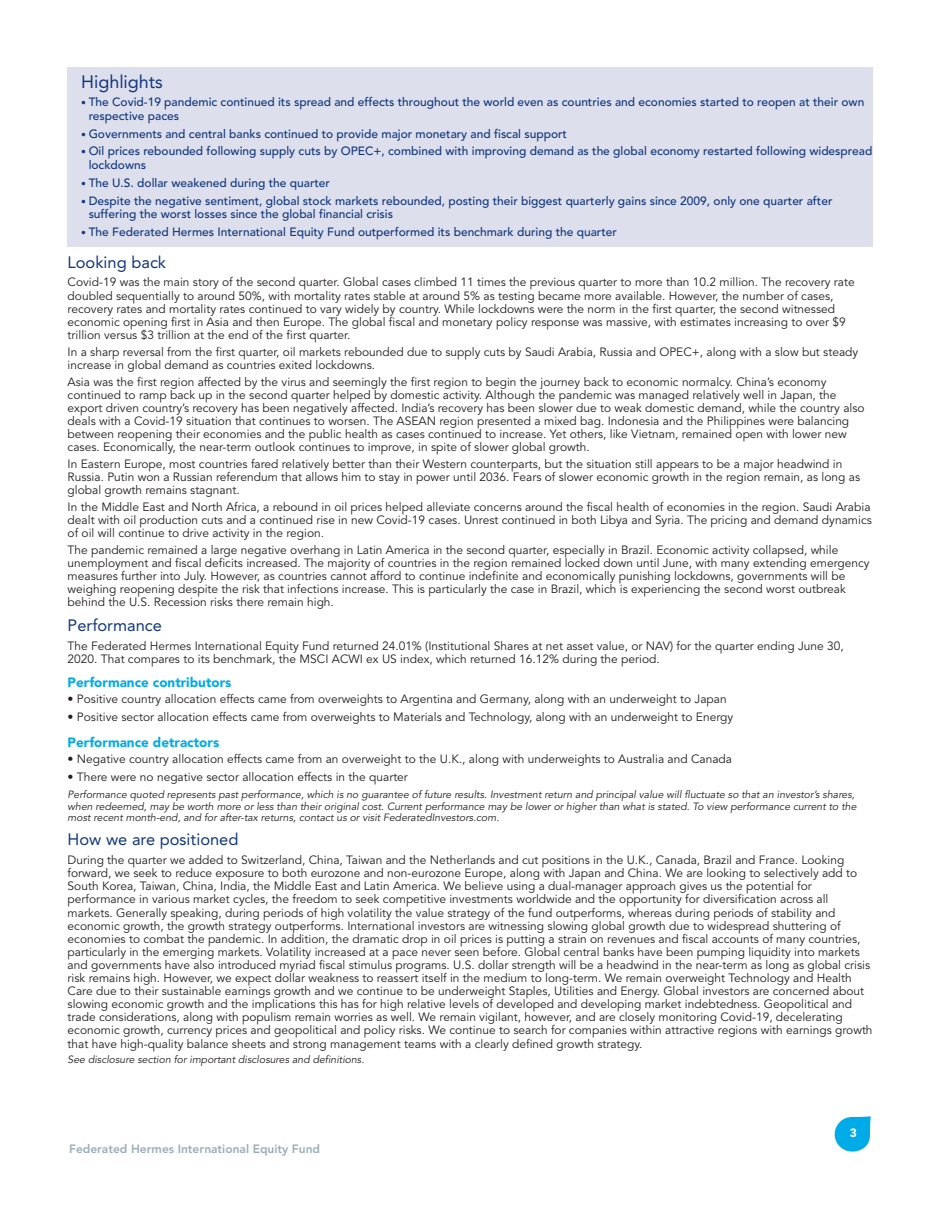
<style>
.page{position:relative;width:945px;height:1215px;background:#fff}
.page>*{position:absolute;margin:0;border:0;box-sizing:border-box;transform-origin:0 0}
.t1{font:18px "Avenir";color:#11367e}
.t2{font:16.5px "Avenir";color:#11367e}
.t3{font:900 13.5px "Avenir";color:#00abe7}
.t4{font:12px/13px "Avenir";color:#231f20}
.t5{font:500 12px/13.5px "Avenir";color:#11367e}
.t6{font:800 12px "Avenir";color:#9badb7}
.t7{font:900 12px "Avenir";color:#fff}
.t8{font:italic 10.5px/11.2px "Avenir";color:#231f20}
.s1{font-weight:400;font-size:9.75px}
</style>
<div class="page">
<svg style="left:835px;top:1116px;width:36px;height:36px"></svg>
<div style="left:68px;top:67px;width:805px;height:180px;background:#dddfec"></div>
<h1 class="t1" style="left:81px;top:75px;width:83px">Highlights</h1>
<p class="t5" style="left:89px;top:97px;width:777px;text-indent:-8px"><span class="s1">•</span> The Covid-19 pandemic continued its spread and effects throughout the world even as countries and economies started to reopen at their own respective paces</p>
<p class="t5" style="left:81px;top:128px;width:487px"><span class="s1">•</span> Governments and central banks continued to provide major monetary and fiscal support</p>
<p class="t5" style="left:89px;top:146px;width:785px;text-indent:-8px"><span class="s1">•</span> Oil prices rebounded following supply cuts by OPEC+, combined with improving demand as the global economy restarted following widespread lockdowns</p>
<p class="t5" style="left:81px;top:177px;width:250px"><span class="s1">•</span> The U.S. dollar weakened during the quarter</p>
<p class="t5" style="left:89px;top:195px;width:745px;text-indent:-8px"><span class="s1">•</span> Despite the negative sentiment, global stock markets rebounded, posting their biggest quarterly gains since 2009, only one quarter after suffering the worst losses since the global financial crisis</p>
<p class="t5" style="left:81px;top:227px;width:537px"><span class="s1">•</span> The Federated Hermes International Equity Fund outperformed its benchmark during the quarter</p>
<h2 class="t2" style="left:68px;top:255px;width:100px">Looking back</h2>
<p class="t4" style="left:68px;top:277px;width:789px">Covid-19 was the main story of the second quarter. Global cases climbed 11 times the previous quarter to more than 10.2 million. The recovery rate doubled sequentially to around 50%, with mortality rates stable at around 5% as testing became more available. However, the number of cases, recovery rates and mortality rates continued to vary widely by country. While lockdowns were the norm in the first quarter, the second witnessed economic opening first in Asia and then Europe. The global fiscal and monetary policy response was massive, with estimates increasing to over $9 trillion versus $3 trillion at the end of the first quarter.</p>
<p class="t4" style="left:68px;top:346px;width:792px">In a sharp reversal from the first quarter, oil markets rebounded due to supply cuts by Saudi Arabia, Russia and OPEC+, along with a slow but steady increase in global demand as countries exited lockdowns.</p>
<p class="t4" style="left:68px;top:376px;width:799px">Asia was the first region affected by the virus and seemingly the first region to begin the journey back to economic normalcy. China’s economy continued to ramp back up in the second quarter helped by domestic activity. Although the pandemic was managed relatively well in Japan, the export driven country’s recovery has been negatively affected. India’s recovery has been slower due to weak domestic demand, while the country also deals with a Covid-19 situation that continues to worsen. The ASEAN region presented a mixed bag. Indonesia and the Philippines were balancing between reopening their economies and the public health as cases continued to increase. Yet others, like Vietnam, remained open with lower new cases. Economically, the near-term outlook continues to improve, in spite of slower global growth.</p>
<p class="t4" style="left:68px;top:459px;width:794px">In Eastern Europe, most countries fared relatively better than their Western counterparts, but the situation still appears to be a major headwind in<br>Russia. Putin won a Russian referendum that allows him to stay in power until 2036. Fears of slower economic growth in the region remain, as long as global growth remains stagnant.</p>
<p class="t4" style="left:68px;top:502px;width:806px;text-align:justify">In the Middle East and North Africa, a rebound in oil prices helped alleviate concerns around the fiscal health of economies in the region. Saudi Arabia dealt with oil production cuts and a continued rise in new Covid-19 cases. Unrest continued in both Libya and Syria. The pricing and demand dynamics of oil will continue to drive activity in the region.</p>
<p class="t4" style="left:68px;top:545px;width:804px">The pandemic remained a large negative overhang in Latin America in the second quarter, especially in Brazil. Economic activity collapsed, while unemployment and fiscal deficits increased. The majority of countries in the region remained locked down until June, with many extending emergency measures further into July. However, as countries cannot afford to continue indefinite and economically punishing lockdowns, governments will be weighing reopening despite the risk that infections increase. This is particularly the case in Brazil, which is experiencing the second worst outbreak behind the U.S. Recession risks there remain high.</p>
<h2 class="t2" style="left:68px;top:619px;width:96px">Performance</h2>
<p class="t4" style="left:68px;top:641px;width:778px">The Federated Hermes International Equity Fund returned 24.01% (Institutional Shares at net asset value, or NAV) for the quarter ending June 30,<br>2020. That compares to its benchmark, the MSCI ACWI ex US index, which returned 16.12% during the period.</p>
<p class="t3" style="left:68px;top:677px;width:165px">Performance contributors</p>
<p class="t4" style="left:68px;top:694px;width:661px">• Positive country allocation effects came from overweights to Argentina and Germany, along with an underweight to Japan</p>
<p class="t4" style="left:68px;top:712px;width:667px">• Positive sector allocation effects came from overweights to Materials and Technology, along with an underweight to Energy</p>
<p class="t3" style="left:68px;top:736px;width:153px">Performance detractors</p>
<p class="t4" style="left:68px;top:754px;width:666px">• Negative country allocation effects came from an overweight to the U.K., along with underweights to Australia and Canada</p>
<p class="t4" style="left:68px;top:772px;width:342px">• There were no negative sector allocation effects in the quarter</p>
<p class="t8" style="left:68px;top:790px;width:790px">Performance quoted represents past performance, which is no guarantee of future results. Investment return and principal value will fluctuate so that an investor’s shares, when redeemed, may be worth more or less than their original cost. Current performance may be lower or higher than what is stated. To view performance current to the most recent month-end, and for after-tax returns, contact us or visit FederatedInvestors.com.</p>
<h2 class="t2" style="left:68px;top:833px;width:172px">How we are positioned</h2>
<p class="t4" style="left:68px;top:855px;width:806px">During the quarter we added to Switzerland, China, Taiwan and the Netherlands and cut positions in the U.K., Canada, Brazil and France. Looking forward, we seek to reduce exposure to both eurozone and non-eurozone Europe, along with Japan and China. We are looking to selectively add to South Korea, Taiwan, China, India, the Middle East and Latin America. We believe using a dual-manager approach gives us the potential for performance in various market cycles, the freedom to seek competitive investments worldwide and the opportunity for diversification across all markets. Generally speaking, during periods of high volatility the value strategy of the fund outperforms, whereas during periods of stability and economic growth, the growth strategy outperforms. International investors are witnessing slowing global growth due to widespread shuttering of economies to combat the pandemic. In addition, the dramatic drop in oil prices is putting a strain on revenues and fiscal accounts of many countries, particularly in the emerging markets. Volatility increased at a pace never seen before. Global central banks have been pumping liquidity into markets and governments have also introduced myriad fiscal stimulus programs. U.S. dollar strength will be a headwind in the near-term as long as global crisis risk remains high. However, we expect dollar weakness to reassert itself in the medium to long-term. We remain overweight Technology and Health Care due to their sustainable earnings growth and we continue to be underweight Staples, Utilities and Energy. Global investors are concerned about slowing economic growth and the implications this has for high relative levels of developed and developing market indebtedness. Geopolitical and trade considerations, along with populism remain worries as well. We remain vigilant, however, and are closely monitoring Covid-19, decelerating economic growth, currency prices and geopolitical and policy risks. We continue to search for companies within attractive regions with earnings growth that have high-quality balance sheets and strong management teams with a clearly defined growth strategy.</p>
<p class="t8" style="left:68px;top:1055px;width:298px">See disclosure section for important disclosures and definitions.</p>
<p class="t6" style="left:69px;top:1144px;width:252px">Federated Hermes International Equity Fund</p>
<p class="t7" style="left:850px;top:1128px;width:9px">3</p>
</div>
